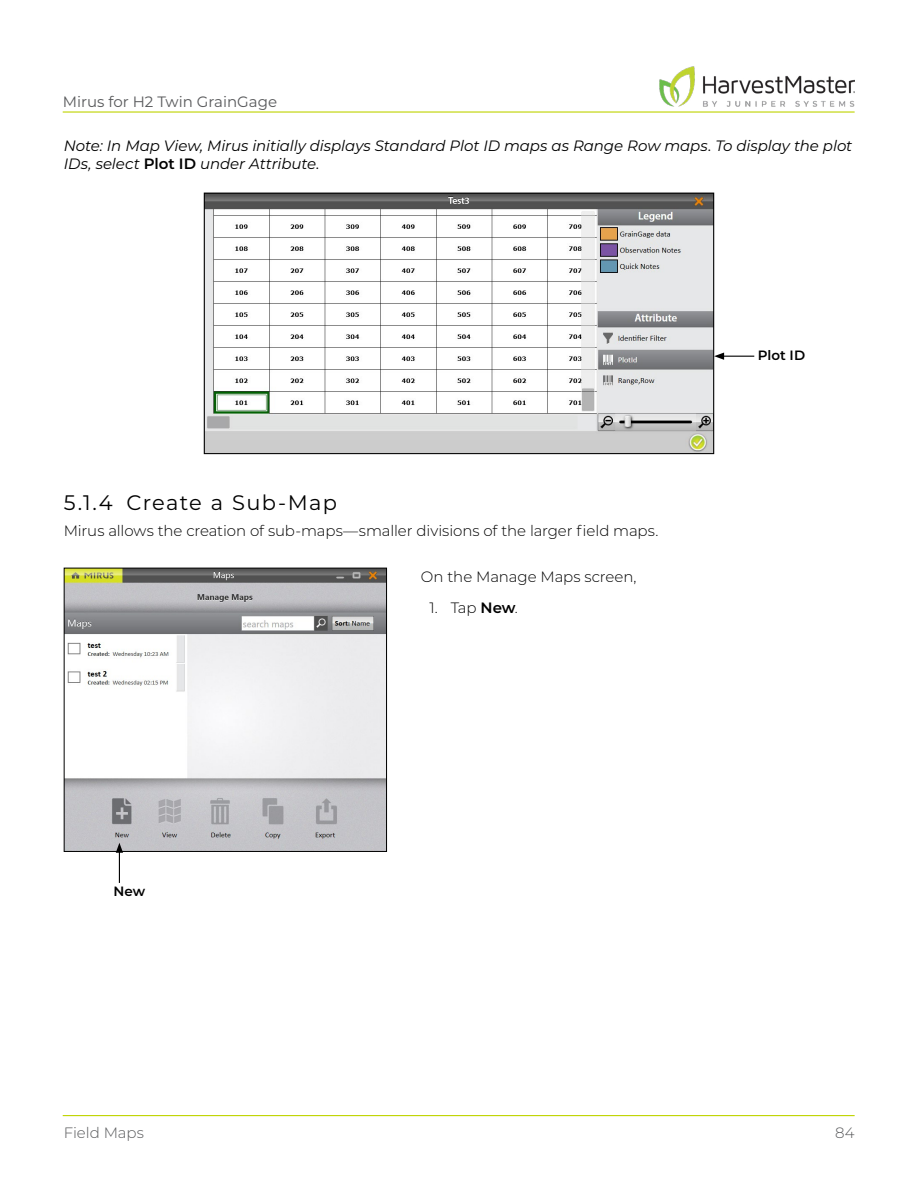
<style>
.page{position:relative;width:918px;height:1188px;background:#fff}
.page>*{position:absolute;margin:0;border:0;box-sizing:border-box;transform-origin:0 0}
.t1{font:21px "Montserrat";letter-spacing:.055em;color:#000}
.t2{font:italic 15px/18px "Montserrat";letter-spacing:-.005em;color:#000}
.t3{font:300 15px "Montserrat";letter-spacing:-.005em;color:#000}
.t4{font:15px "Montserrat";color:#58595b}
.t5{font:300 15px "Montserrat";letter-spacing:-.005em;color:#58595b}
.t6{font:600 13.5px "Montserrat";letter-spacing:.005em;color:#000}
.s1{font-weight:600;font-style:normal}
.s2{font-weight:600}
</style>
<div class="page">
<hr style="left:63px;top:111px;width:792px;height:2px;background:#c0d400">
<hr style="left:63px;top:1115px;width:792px;height:1px;background:#c0d400">
<img style="left:656px;top:66px;width:199px;height:47px">
<img style="left:206px;top:195px;width:506px;height:257px">
<div style="left:204px;top:193px;width:510px;height:261px;border:1px solid #000"></div>
<hr style="left:722px;top:356px;width:32px;height:1px;background:#000">
<svg style="left:714px;top:353px;width:10px;height:7px"></svg>
<img style="left:66px;top:570px;width:319px;height:280px">
<div style="left:64px;top:568px;width:323px;height:284px;border:1px solid #000"></div>
<hr style="left:119px;top:850px;width:1px;height:33px;background:#000">
<svg style="left:116px;top:843px;width:7px;height:10px"></svg>
<p class="t4" style="left:63px;top:91px;width:216px">Mirus for H2 Twin GrainGage</p>
<p class="t2" style="left:64px;top:136px;width:790px">Note: In Map View, Mirus initially displays Standard Plot ID maps as Range Row maps. To display the plot<br>IDs, select <span class="s1">Plot ID</span> under Attribute.</p>
<h1 class="t1" style="left:64px;top:488px;width:275px">5.1.4 Create a Sub-Map</h1>
<p class="t3" style="left:64px;top:521px;width:596px">Mirus allows the creation of sub-maps—smaller divisions of the larger field maps.</p>
<p class="t3" style="left:421px;top:566px;width:217px">On the Manage Maps screen,</p>
<p class="t3" style="left:430px;top:598px;width:90px">1. Tap <span class="s2">New</span>.</p>
<p class="t6" style="left:758px;top:346px;width:49px">Plot ID</p>
<p class="t6" style="left:114px;top:882px;width:33px">New</p>
<p class="t5" style="left:64px;top:1123px;width:82px">Field Maps</p>
<p class="t5" style="left:835px;top:1123px;width:21px">84</p>
</div>
